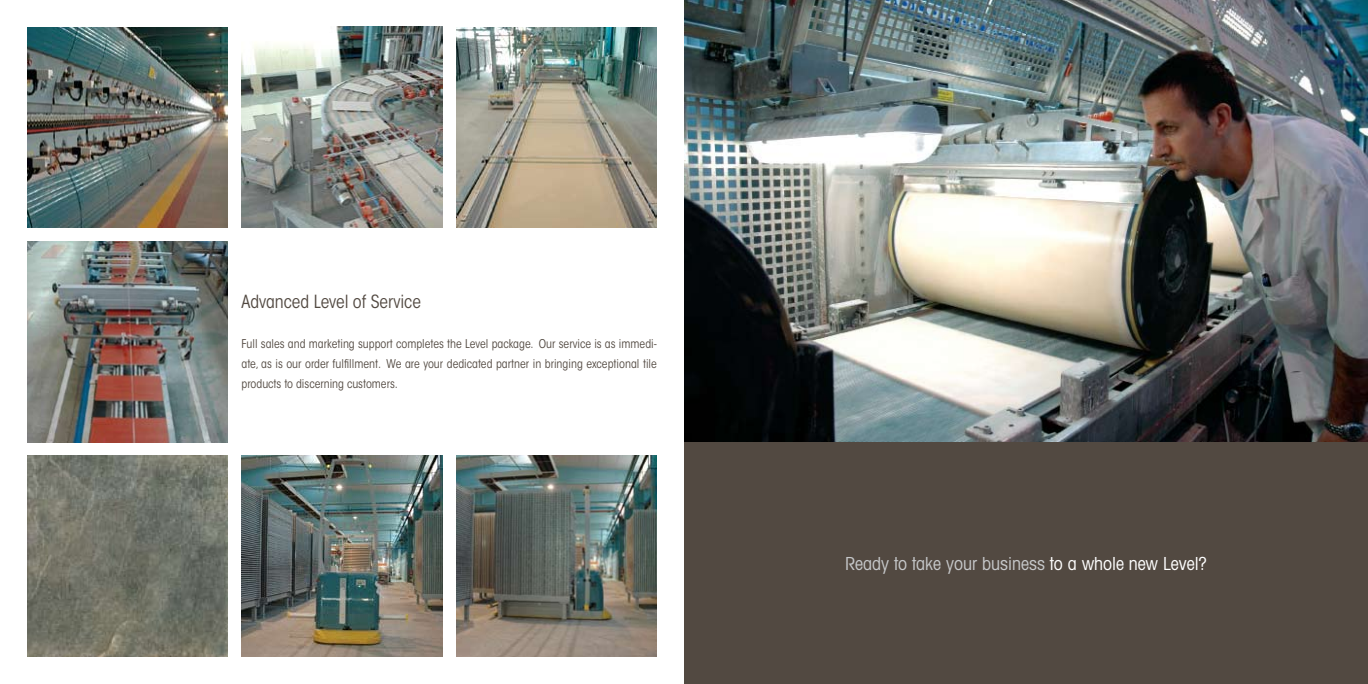
<style>
.page{position:relative;width:1368px;height:684px;background:#fff}
.page>*{position:absolute;margin:0;border:0;box-sizing:border-box;transform-origin:0 0}
.t1{font:condensed 18px "Avant Garde";color:#c6c8ca}
.t2{font:condensed 18px "ITC Avant Garde Std";color:#524941}
.t3{font:condensed 12px/20px "ITC Avant Garde Std";color:#524941;text-align:justify}
.s1{color:#fff}
</style>
<div class="page">
<img style="left:684px;top:0;width:684px;height:442px">
<div style="left:684px;top:442px;width:684px;height:242px;background:#524941"></div>
<img style="left:456px;top:27px;width:201px;height:201px">
<img style="left:27px;top:27px;width:201px;height:201px">
<img style="left:242px;top:27px;width:200px;height:201px">
<img style="left:242px;top:456px;width:201px;height:201px">
<img style="left:456px;top:456px;width:201px;height:201px">
<img style="left:27px;top:242px;width:201px;height:200px">
<img style="left:27px;top:456px;width:201px;height:201px">
<h1 class="t2" style="left:242px;top:291px;width:181px">Advanced Level of Service</h1>
<p class="t3" style="left:242px;top:334px;width:417px">Full sales and marketing support completes the Level package. Our service is as immedi&shy;ate, as is our order fulfillment. We are your dedicated partner in bringing exceptional tile products to discerning customers.</p>
<h1 class="t1" style="left:845px;top:553px;width:363px">Ready to take your business <span class="s1">to a whole new Level?</span></h1>
</div>
